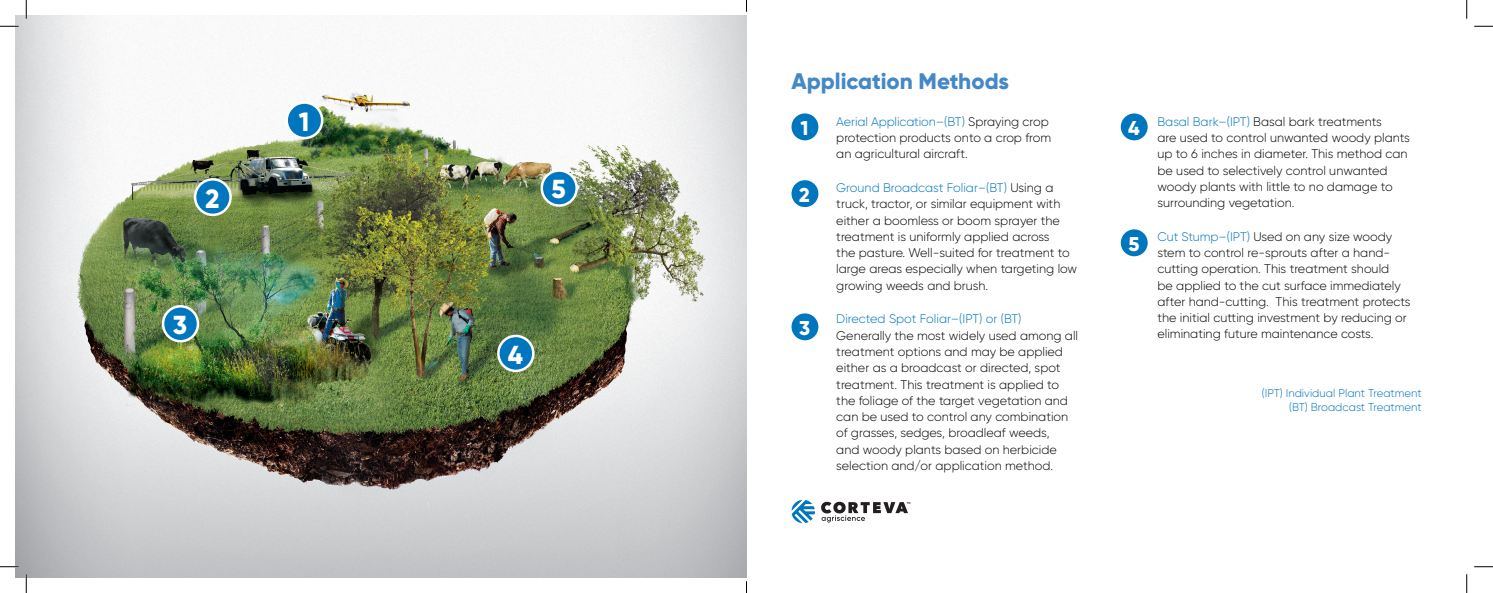
<style>
.page{position:relative;width:1493px;height:593px;background:#fff}
.page>*{position:absolute;margin:0;border:0;box-sizing:border-box;transform-origin:0 0}
.t1{font:800 26.38px "Gilroy";color:#fff}
.t2{font:800 26px "Gilroy";color:#fff}
.t3{font:800 22.5px "Gilroy";color:#4588c7}
.t4{font:700 21.5px "Dow Corporate";color:#fff}
.t5{font:800 20px "Gilroy";color:#fff}
.t6{font:300 12.5px/16.2px "Gilroy";color:#040503}
.t7{font:300 12.5px "Gilroy";color:#0076be}
.t8{font:300 11.25px/13.8px "Gilroy";color:#0076be;text-align:right}
.s1{color:#0076be}
</style>
<div class="page">
<svg style="left:791px;top:499px;width:24px;height:24px"></svg>
<svg style="left:821px;top:501px;width:89px;height:21px"></svg>
<img style="left:54px;top:15px;width:667px;height:563px">
<div style="left:791px;top:113px;width:27px;height:27px;background:#0076be;border-radius:50%"></div>
<div style="left:287px;top:102px;width:35px;height:36px;background:#0076be;border-radius:50%"></div>
<div style="left:285px;top:101px;width:38px;height:38px;border:2px solid #fff;border-radius:50%"></div>
<div style="left:1120px;top:113px;width:27px;height:27px;background:#0076be;border-radius:50%"></div>
<div style="left:791px;top:180px;width:27px;height:27px;background:#0076be;border-radius:50%"></div>
<div style="left:195px;top:179px;width:36px;height:36px;background:#0076be;border-radius:50%"></div>
<div style="left:194px;top:178px;width:38px;height:38px;border:2px solid #fff;border-radius:50%"></div>
<div style="left:1120px;top:229px;width:27px;height:27px;background:#0076be;border-radius:50%"></div>
<div style="left:791px;top:313px;width:27px;height:27px;background:#0076be;border-radius:50%"></div>
<div style="left:163px;top:306px;width:35px;height:35px;background:#0076be;border-radius:50%"></div>
<div style="left:162px;top:305px;width:37px;height:37px;border:2px solid #fff;border-radius:50%"></div>
<div style="left:498px;top:336px;width:35px;height:35px;background:#0076be;border-radius:50%"></div>
<div style="left:497px;top:334px;width:37px;height:38px;border:2px solid #fff;border-radius:50%"></div>
<div style="left:542px;top:170px;width:35px;height:35px;background:#0076be;border-radius:50%"></div>
<div style="left:540px;top:169px;width:38px;height:38px;border:2px solid #fff;border-radius:50%"></div>
<svg style="left:0;top:25px;width:19px;height:2px"></svg>
<svg style="left:1474px;top:25px;width:18px;height:2px"></svg>
<svg style="left:0;top:565px;width:19px;height:2px"></svg>
<svg style="left:1474px;top:566px;width:18px;height:1px"></svg>
<svg style="left:25px;top:0;width:2px;height:19px"></svg>
<svg style="left:25px;top:574px;width:2px;height:18px"></svg>
<svg style="left:1466px;top:0;width:1px;height:19px"></svg>
<svg style="left:1466px;top:574px;width:1px;height:18px"></svg>
<h3 class="t3" style="left:791px;top:67px;width:219px">Application Methods</h3>
<h1 class="t1" style="left:299px;top:105px;width:12px">1</h1>
<h3 class="t5" style="left:800px;top:115px;width:10px">1</h3>
<h3 class="t5" style="left:1128px;top:115px;width:13px">4</h3>
<h3 class="t4" style="left:297px;top:108px;width:14px">1</h3>
<p class="t6" style="left:836px;top:113px;width:216px"><span class="s1">Aerial Application–(BT)</span> Spraying crop protection products onto a crop from an agricultural aircraft.</p>
<p class="t6" style="left:836px;top:179px;width:242px"><span class="s1">Ground Broadcast Foliar–(BT)</span> Using a truck, tractor, or similar equipment with either a boomless or boom sprayer the treatment is uniformly applied across<br>the pasture. Well-suited for treatment to large areas especially when targeting low growing weeds and brush.</p>
<p class="t7" style="left:836px;top:311px;width:187px">Directed Spot Foliar–(IPT) or (BT)</p>
<p class="t6" style="left:836px;top:327px;width:243px">Generally the most widely used among all treatment options and may be applied either as a broadcast or directed, spot treatment. This treatment is applied to the foliage of the target vegetation and can be used to control any combination of grasses, sedges, broadleaf weeds,<br>and woody plants based on herbicide selection and/or application method.</p>
<h2 class="t2" style="left:551px;top:173px;width:16px">5</h2>
<h3 class="t4" style="left:553px;top:176px;width:14px">5</h3>
<h1 class="t1" style="left:205px;top:182px;width:16px">2</h1>
<h3 class="t5" style="left:799px;top:182px;width:12px">2</h3>
<h3 class="t4" style="left:207px;top:185px;width:14px">2</h3>
<h3 class="t5" style="left:1128px;top:231px;width:12px">5</h3>
<h2 class="t2" style="left:173px;top:308px;width:16px">3</h2>
<h3 class="t5" style="left:799px;top:315px;width:12px">3</h3>
<h3 class="t4" style="left:175px;top:311px;width:14px">3</h3>
<h2 class="t2" style="left:508px;top:338px;width:17px">4</h2>
<h3 class="t4" style="left:510px;top:341px;width:14px">4</h3>
<p class="t6" style="left:1157px;top:113px;width:254px"><span class="s1">Basal Bark–(IPT)</span> Basal bark treatments<br>are used to control unwanted woody plants up to 6 inches in diameter. This method can be used to selectively control unwanted woody plants with little to no damage to surrounding vegetation.</p>
<p class="t6" style="left:1157px;top:228px;width:255px"><span class="s1">Cut Stump–(IPT)</span> Used on any size woody stem to control re-sprouts after a hand&shy;cutting operation. This treatment should<br>be applied to the cut surface immediately after hand-cutting. This treatment protects the initial cutting investment by reducing or eliminating future maintenance costs.</p>
<p class="t8" style="left:1261px;top:386px;width:161px">(IPT) Individual Plant Treatment (BT) Broadcast Treatment</p>
</div>
